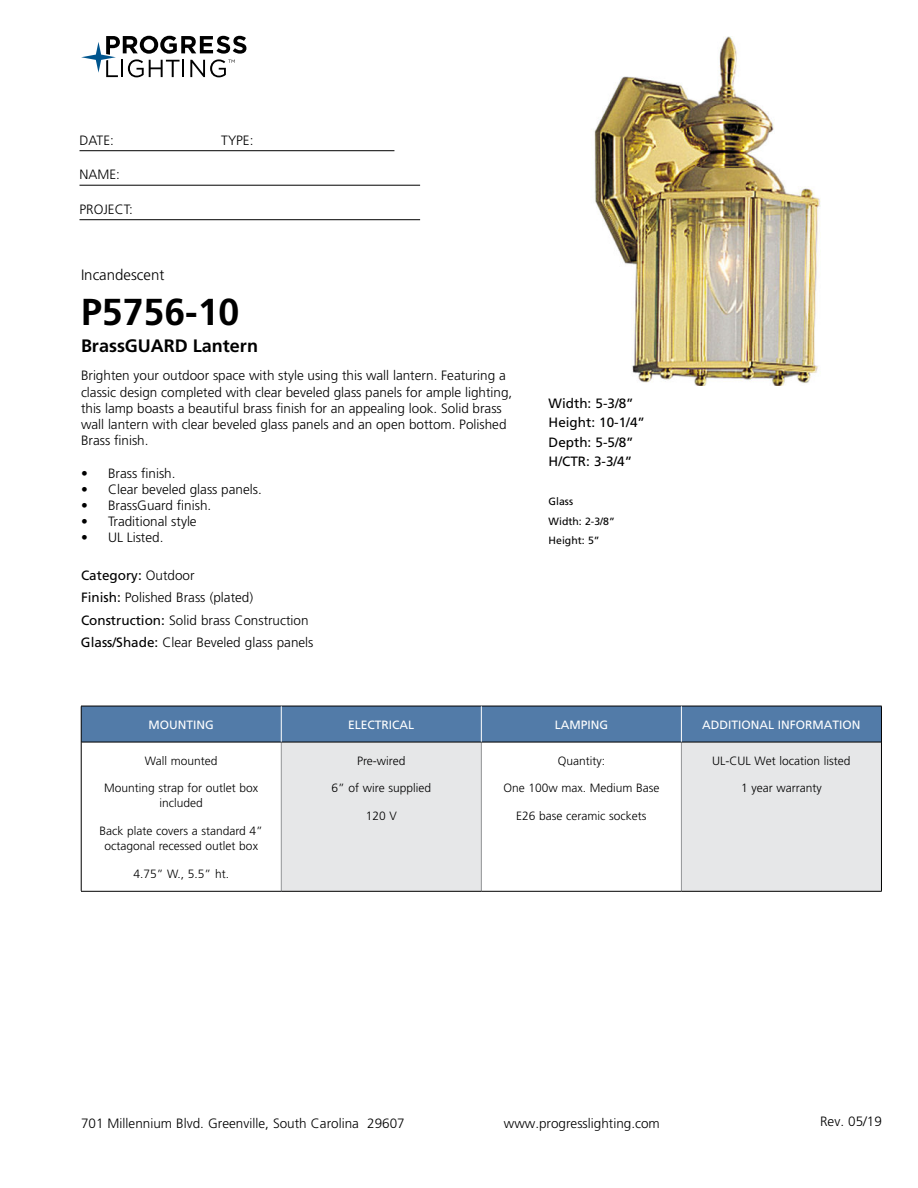
<style>
.page{position:relative;width:918px;height:1188px;background:#fff}
.page>*{position:absolute;margin:0;border:0;box-sizing:border-box;transform-origin:0 0}
.t1{font:700 37.5px "Frutiger LT Std";color:#000}
.t2{font:700 18px "Frutiger LT Std";color:#000}
.t3{font:300 15px "Frutiger LT Std";color:#000}
.t4{font:300 13.5px/16.2px "Frutiger LT Std";color:#000}
.t5{font:13.5px/19.5px "Frutiger LT Std";color:#000}
.t6{font:300 12px/15px "Frutiger LT Std";color:#000;text-align:center}
.t7{font:12px "Frutiger LT Std";color:#fff}
.t8{font:10.5px/19.5px "Frutiger LT Std";color:#000}
.s1{font-weight:400}
</style>
<div class="page">
<svg style="left:81px;top:36px;width:165px;height:41px"></svg>
<hr style="left:80px;top:150px;width:314px;height:1px;background:#000">
<hr style="left:80px;top:185px;width:340px;height:1px;background:#000">
<hr style="left:80px;top:219px;width:340px;height:1px;background:#000">
<div style="left:82px;top:707px;width:799px;height:35px;background:#527ba8"></div>
<div style="left:281px;top:742px;width:200px;height:149px;background:#e6e7e8"></div>
<div style="left:681px;top:742px;width:200px;height:149px;background:#e6e7e8"></div>
<hr style="left:281px;top:742px;width:1px;height:149px;background:#939598">
<hr style="left:481px;top:742px;width:1px;height:149px;background:#939598">
<hr style="left:681px;top:742px;width:1px;height:149px;background:#939598">
<hr style="left:81px;top:742px;width:200px;height:1px;background:#000">
<hr style="left:281px;top:742px;width:200px;height:1px;background:#000">
<hr style="left:481px;top:742px;width:200px;height:1px;background:#000">
<hr style="left:681px;top:742px;width:200px;height:1px;background:#000">
<hr style="left:81px;top:891px;width:200px;height:1px;background:#000">
<hr style="left:281px;top:891px;width:200px;height:1px;background:#000">
<hr style="left:481px;top:891px;width:200px;height:1px;background:#000">
<hr style="left:681px;top:891px;width:201px;height:1px;background:#000">
<hr style="left:81px;top:706px;width:200px;height:1px;background:#000">
<hr style="left:81px;top:706px;width:1px;height:36px;background:#000">
<hr style="left:281px;top:706px;width:200px;height:1px;background:#000">
<hr style="left:481px;top:706px;width:200px;height:1px;background:#000">
<hr style="left:681px;top:706px;width:201px;height:1px;background:#000">
<hr style="left:881px;top:706px;width:1px;height:36px;background:#000">
<hr style="left:81px;top:742px;width:1px;height:149px;background:#000">
<hr style="left:881px;top:742px;width:1px;height:149px;background:#000">
<hr style="left:281px;top:706px;width:1px;height:36px;background:#fff">
<hr style="left:681px;top:706px;width:1px;height:36px;background:#fff">
<hr style="left:481px;top:706px;width:1px;height:36px;background:#fff">
<img style="left:594px;top:36px;width:227px;height:349px">
<p class="t4" style="left:80px;top:133px;width:36px">DATE:</p>
<p class="t4" style="left:221px;top:133px;width:34px">TYPE:</p>
<p class="t4" style="left:80px;top:168px;width:42px">NAME:</p>
<p class="t4" style="left:80px;top:202px;width:55px">PROJECT:</p>
<p class="t3" style="left:81px;top:269px;width:85px">Incandescent</p>
<h1 class="t1" style="left:81px;top:290px;width:160px">P5756-10</h1>
<h2 class="t2" style="left:81px;top:335px;width:179px">BrassGUARD Lantern</h2>
<p class="t4" style="left:81px;top:369px;width:433px">Brighten your outdoor space with style using this wall lantern. Featuring a classic design completed with clear beveled glass panels for ample lighting, this lamp boasts a beautiful brass finish for an appealing look. Solid brass wall lantern with clear beveled glass panels and an open bottom. Polished Brass finish.</p>
<p class="t4" style="left:81px;top:466px;width:96px">• Brass finish.</p>
<p class="t4" style="left:81px;top:482px;width:182px">• Clear beveled glass panels.</p>
<p class="t4" style="left:81px;top:498px;width:132px">• BrassGuard finish.</p>
<p class="t4" style="left:81px;top:514px;width:117px">• Traditional style</p>
<p class="t4" style="left:81px;top:531px;width:84px">• UL Listed.</p>
<p class="t4" style="left:81px;top:565px;width:234px;line-height:22.5px"><span class="s1">Category:</span> Outdoor<br><span class="s1">Finish:</span> Polished Brass (plated)<br><span class="s1">Construction:</span> Solid brass Construction <span class="s1">Glass/Shade:</span> Clear Beveled glass panels</p>
<p class="t5" style="left:549px;top:394px;width:98px">Width: 5-3/8”<br>Height: 10-1/4”<br>Depth: 5-5/8”<br>H/CTR: 3-3/4”</p>
<p class="t8" style="left:549px;top:493px;width:68px">Glass<br>Width: 2-3/8”<br>Height: 5”</p>
<p class="t7" style="left:149px;top:720px;width:67px">MOUNTING</p>
<p class="t7" style="left:348px;top:720px;width:68px">ELECTRICAL</p>
<p class="t7" style="left:555px;top:720px;width:55px">LAMPING</p>
<p class="t7" style="left:702px;top:720px;width:160px">ADDITIONAL INFORMATION</p>
<p class="t6" style="left:145px;top:754px;width:74px">Wall mounted</p>
<p class="t6" style="left:104px;top:782px;width:156px">Mounting strap for outlet box included</p>
<p class="t6" style="left:100px;top:824px;width:165px">Back plate covers a standard 4” octagonal recessed outlet box</p>
<p class="t6" style="left:133px;top:867px;width:97px">4.75” W., 5.5” ht.</p>
<p class="t6" style="left:357px;top:754px;width:50px">Pre-wired</p>
<p class="t6" style="left:332px;top:782px;width:101px">6” of wire supplied</p>
<p class="t6" style="left:366px;top:809px;width:33px">120 V</p>
<p class="t6" style="left:712px;top:754px;width:140px">UL-CUL Wet location listed</p>
<p class="t6" style="left:741px;top:782px;width:82px">1 year warranty</p>
<p class="t6" style="left:558px;top:754px;width:49px">Quantity:</p>
<p class="t6" style="left:503px;top:782px;width:158px">One 100w max. Medium Base</p>
<p class="t6" style="left:516px;top:809px;width:132px">E26 base ceramic sockets</p>
<p class="t4" style="left:81px;top:1116px;width:325px">701 Millennium Blvd. Greenville, South Carolina 29607</p>
<p class="t4" style="left:504px;top:1116px;width:158px">www.progresslighting.com</p>
<p class="t4" style="left:820px;top:1114px;width:63px">Rev. 05/19</p>
</div>
